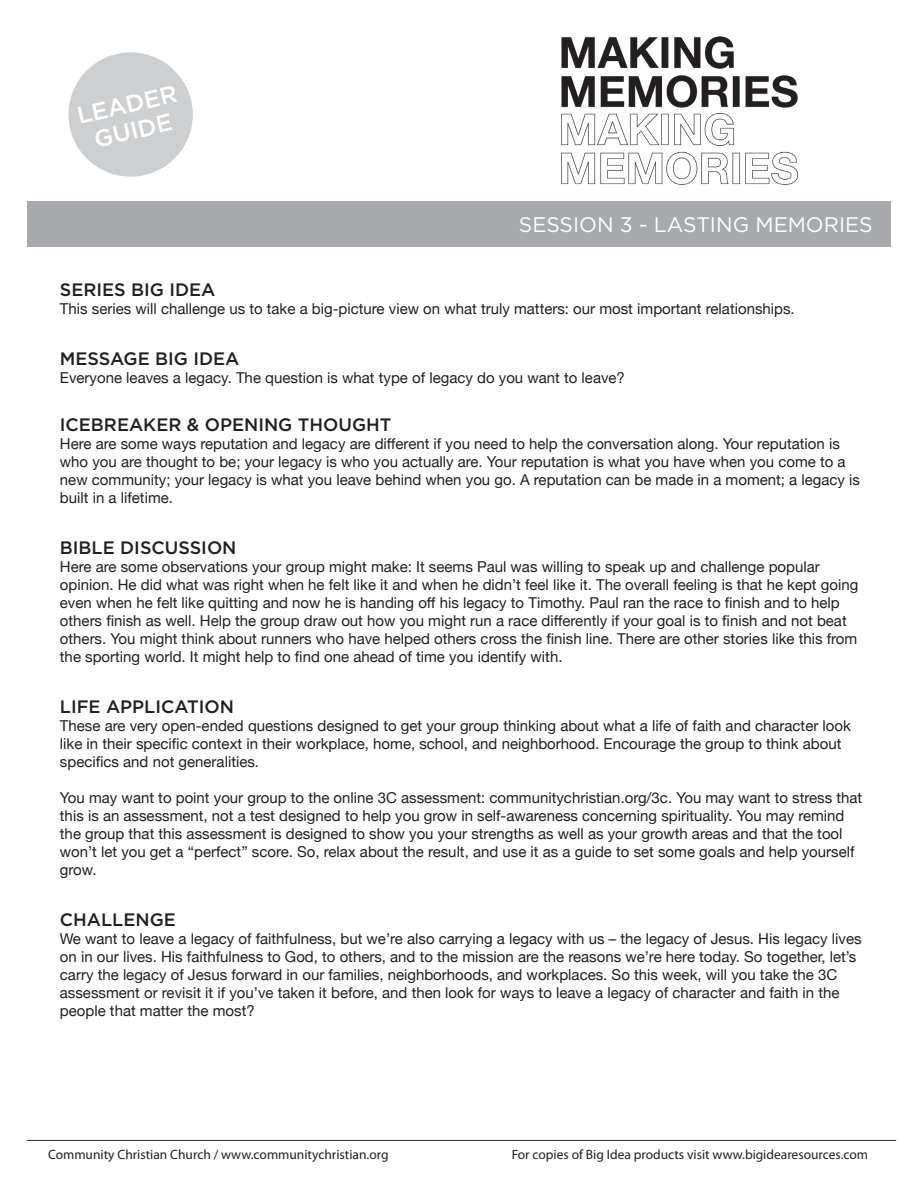
<style>
.page{position:relative;width:918px;height:1188px;background:#fff}
.page>*{position:absolute;margin:0;border:0;box-sizing:border-box;transform-origin:0 0}
.t1{font:500 24px/26.5px "Gotham";color:#fff;text-align:center}
.Title_medium{font:21px "Gotham";color:#fff}
.Title_medium-2{font:500 18px "Gotham";color:#231f20}
.t2{font:15px/18px "Helvetica Neue";color:#231f20}
.t3{font:13.5px "Myriad Pro";color:#231f20}
</style>
<div class="page">
<hr style="left:27px;top:1140px;width:869px;height:1px;background:#231f20">
<img style="left:561px;top:36px;width:237px;height:149px">
<div style="left:27px;top:201px;width:864px;height:46px;background:#a8a9ad"></div>
<div style="left:68px;top:52px;width:125px;height:125px;background:#cdced0;border-radius:50%"></div>
<h1 class="t1" style="left:74px;top:103px;width:104px;rotate:-13deg">LEADER<br>GUIDE</h1>
<h2 class="Title_medium" style="left:436px;top:208px;width:438px">DISCUSSION GUIDE / SESSION # - TITLE</h2>
<p class="Title_medium" style="left:519px;top:211px;width:355px">SESSION 3 - LASTING MEMORIES</p>
<p class="Title_medium-2" style="left:60px;top:278px;width:157px">SERIES BIG IDEA</p>
<p class="t2" style="left:60px;top:301px;width:736px">This series will challenge us to take a big-picture view on what truly matters: our most important relationships.</p>
<p class="Title_medium-2" style="left:60px;top:347px;width:181px">MESSAGE BIG IDEA</p>
<p class="t2" style="left:60px;top:370px;width:567px">Everyone leaves a legacy. The question is what type of legacy do you want to leave?</p>
<p class="Title_medium-2" style="left:60px;top:413px;width:333px">ICEBREAKER &amp; OPENING THOUGHT</p>
<p class="t2" style="left:60px;top:436px;width:802px">Here are some ways reputation and legacy are different if you need to help the conversation along. Your reputation is who you are thought to be; your legacy is who you actually are. Your reputation is what you have when you come to a new community; your legacy is what you leave behind when you go. A reputation can be made in a moment; a legacy is built in a lifetime.</p>
<p class="Title_medium-2" style="left:60px;top:536px;width:178px">BIBLE DISCUSSION</p>
<p class="t2" style="left:60px;top:559px;width:800px">Here are some observations your group might make: It seems Paul was willing to speak up and challenge popular opinion. He did what was right when he felt like it and when he didn’t feel like it. The overall feeling is that he kept going even when he felt like quitting and now he is handing off his legacy to Timothy. Paul ran the race to finish and to help others finish as well. Help the group draw out how you might run a race differently if your goal is to finish and not beat others. You might think about runners who have helped others cross the finish line. There are other stories like this from the sporting world. It might help to find one ahead of time you identify with.</p>
<p class="Title_medium-2" style="left:60px;top:695px;width:176px">LIFE APPLICATION</p>
<p class="t2" style="left:60px;top:718px;width:792px">These are very open-ended questions designed to get your group thinking about what a life of faith and character look like in their specific context in their workplace, home, school, and neighborhood. Encourage the group to think about specifics and not generalities.</p>
<p class="t2" style="left:60px;top:790px;width:804px">You may want to point your group to the online 3C assessment: communitychristian.org/3c. You may want to stress that this is an assessment, not a test designed to help you grow in self-awareness concerning spirituality. You may remind the group that this assessment is designed to show you your strengths as well as your growth areas and that the tool won’t let you get a “perfect” score. So, relax about the result, and use it as a guide to set some goals and help yourself grow.</p>
<p class="Title_medium-2" style="left:60px;top:908px;width:117px">CHALLENGE</p>
<p class="t2" style="left:60px;top:931px;width:803px">We want to leave a legacy of faithfulness, but we’re also carrying a legacy with us – the legacy of Jesus. His legacy lives on in our lives. His faithfulness to God, to others, and to the mission are the reasons we’re here today. So together, let’s carry the legacy of Jesus forward in our families, neighborhoods, and workplaces. So this week, will you take the 3C assessment or revisit it if you’ve taken it before, and then look for ways to leave a legacy of character and faith in the people that matter the most?</p>
<p class="t3" style="left:48px;top:1146px;width:342px">Community Christian Church / www.communitychristian.org</p>
<p class="t3" style="left:512px;top:1146px;width:358px">For copies of Big Idea products visit www.bigidearesources.com</p>
</div>
